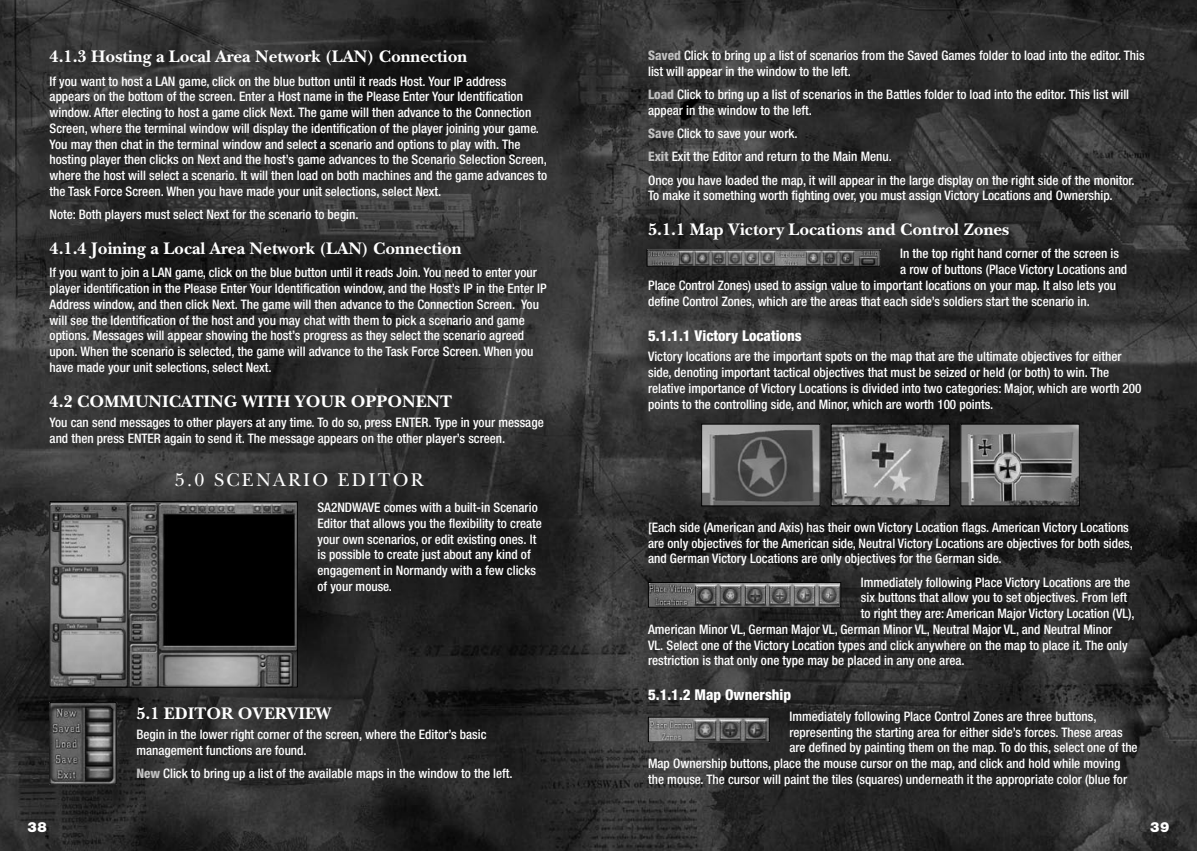
<style>
.page{position:relative;width:1197px;height:851px;background:#fff}
.page>*{position:absolute;margin:0;border:0;box-sizing:border-box;transform-origin:0 0}
.t1{font:19.25px "New Baskerville";letter-spacing:.12em;color:#fff}
.t2{font:700 17.5px "New Baskerville";color:#fff}
.t3{font:800 condensed 14.88px "Helvetica Neue";color:#fff}
.t4{font:900 14px "Helvetica Neue";color:#fff}
.t5{font:500 condensed 13.12px/15.8px "Helvetica Neue";color:#fff}
.s1{font-weight:800;color:#c0c0c0}
</style>
<div class="page">
<img style="left:0;top:0;width:1197px;height:850px">
<img style="left:52px;top:503px;width:244px;height:182px">
<div style="left:50px;top:501px;width:248px;height:186px;border:1px solid #000"></div>
<img style="left:52px;top:704px;width:62px;height:78px">
<div style="left:50px;top:702px;width:66px;height:82px;border:1px solid #000"></div>
<img style="left:649px;top:252px;width:229px;height:12px">
<img style="left:703px;top:426px;width:115px;height:78px">
<div style="left:701px;top:424px;width:119px;height:82px;border:1px solid #000"></div>
<img style="left:833px;top:426px;width:115px;height:78px">
<div style="left:831px;top:424px;width:119px;height:82px;border:1px solid #000"></div>
<img style="left:963px;top:426px;width:115px;height:78px">
<div style="left:961px;top:424px;width:119px;height:82px;border:1px solid #000"></div>
<img style="left:650px;top:584px;width:189px;height:21px">
<div style="left:648px;top:582px;width:193px;height:25px;border:1px solid #000"></div>
<img style="left:650px;top:719px;width:118px;height:21px">
<div style="left:648px;top:717px;width:122px;height:25px;border:1px solid #000"></div>
<h2 class="t2" style="left:50px;top:46px;width:419px">4.1.3 Hosting a Local Area Network (LAN) Connection</h2>
<p class="t5" style="left:50px;top:73px;width:499px">If you want to host a LAN game, click on the blue button until it reads Host. Your IP address appears on the bottom of the screen. Enter a Host name in the Please Enter Your Identification window. After electing to host a game click Next. The game will then advance to the Connection Screen, where the terminal window will display the identification of the player joining your game.<br>You may then chat in the terminal window and select a scenario and options to play with. The hosting player then clicks on Next and the host’s game advances to the Scenario Selection Screen, where the host will select a scenario. It will then load on both machines and the game advances to the Task Force Screen. When you have made your unit selections, select Next.</p>
<p class="t5" style="left:50px;top:206px;width:311px">Note: Both players must select Next for the scenario to begin.</p>
<h2 class="t2" style="left:50px;top:238px;width:414px">4.1.4 Joining a Local Area Network (LAN) Connection</h2>
<p class="t5" style="left:50px;top:264px;width:499px">If you want to join a LAN game, click on the blue button until it reads Join. You need to enter your player identification in the Please Enter Your Identification window, and the Host’s IP in the Enter IP Address window, and then click Next. The game will then advance to the Connection Screen. You will see the Identification of the host and you may chat with them to pick a scenario and game options. Messages will appear showing the host’s progress as they select the scenario agreed upon. When the scenario is selected, the game will advance to the Task Force Screen. When you have made your unit selections, select Next.</p>
<h2 class="t2" style="left:50px;top:391px;width:404px">4.2 COMMUNICATING WITH YOUR OPPONENT</h2>
<p class="t5" style="left:50px;top:414px;width:496px">You can send messages to other players at any time. To do so, press ENTER. Type in your message and then press ENTER again to send it. The message appears on the other player’s screen.</p>
<h1 class="t1" style="left:175px;top:469px;width:250px">5.0 SCENARIO EDITOR</h1>
<p class="t5" style="left:317px;top:499px;width:226px">SA2NDWAVE comes with a built-in Scenario Editor that allows you the flexibility to create your own scenarios, or edit existing ones. It is possible to create just about any kind of engagement in Normandy with a few clicks of your mouse.</p>
<h2 class="t2" style="left:136px;top:702px;width:197px">5.1 EDITOR OVERVIEW</h2>
<p class="t5" style="left:136px;top:726px;width:352px">Begin in the lower right corner of the screen, where the Editor’s basic management functions are found.</p>
<p class="t5" style="left:136px;top:765px;width:378px"><span class="s1">New</span> Click to bring up a list of the available maps in the window to the left.</p>
<p class="t5" style="left:648px;top:48px;width:498px"><span class="s1">Saved</span> Click to bring up a list of scenarios from the Saved Games folder to load into the editor. This list will appear in the window to the left.</p>
<p class="t5" style="left:648px;top:86px;width:483px"><span class="s1">Load</span> Click to bring up a list of scenarios in the Battles folder to load into the editor. This list will appear in the window to the left.</p>
<p class="t5" style="left:648px;top:122px;width:488px;line-height:23.3px"><span class="s1">Save</span> Click to save your work.<br><span class="s1">Exit</span> Exit the Editor and return to the Main Menu.<br>Once you have loaded the map, it will appear in the large display on the right side of the monitor.</p>
<p class="t5" style="left:648px;top:188px;width:466px">To make it something worth fighting over, you must assign Victory Locations and Ownership.</p>
<h2 class="t2" style="left:648px;top:219px;width:363px">5.1.1 Map Victory Locations and Control Zones</h2>
<p class="t5" style="left:900px;top:246px;width:220px">In the top right hand corner of the screen is</p>
<p class="t5" style="left:900px;top:261px;width:229px">a row of buttons (Place Victory Locations and</p>
<p class="t5" style="left:648px;top:277px;width:469px">Place Control Zones) used to assign value to important locations on your map. It also lets you</p>
<p class="t5" style="left:648px;top:293px;width:443px">define Control Zones, which are the areas that each side’s soldiers start the scenario in.</p>
<p class="t3" style="left:648px;top:326px;width:155px">5.1.1.1 Victory Locations</p>
<p class="t5" style="left:648px;top:348px;width:495px">Victory locations are the important spots on the map that are the ultimate objectives for either side, denoting important tactical objectives that must be seized or held (or both) to win. The relative importance of Victory Locations is divided into two categories: Major, which are worth 200 points to the controlling side, and Minor, which are worth 100 points.</p>
<p class="t5" style="left:648px;top:519px;width:486px">[Each side (American and Axis) has their own Victory Location flags. American Victory Locations are only objectives for the American side, Neutral Victory Locations are objectives for both sides, and German Victory Locations are only objectives for the German side.</p>
<p class="t5" style="left:861px;top:574px;width:271px">Immediately following Place Victory Locations are the</p>
<p class="t5" style="left:861px;top:589px;width:268px">six buttons that allow you to set objectives. From left</p>
<p class="t5" style="left:861px;top:605px;width:275px">to right they are: American Major Victory Location (VL),</p>
<p class="t5" style="left:648px;top:621px;width:466px">American Minor VL, German Major VL, German Minor VL, Neutral Major VL, and Neutral Minor</p>
<p class="t5" style="left:648px;top:637px;width:481px">VL. Select one of the Victory Location types and click anywhere on the map to place it. The only</p>
<p class="t5" style="left:648px;top:652px;width:318px">restriction is that only one type may be placed in any one area.</p>
<p class="t3" style="left:648px;top:685px;width:145px">5.1.1.2 Map Ownership</p>
<p class="t5" style="left:789px;top:708px;width:309px">Immediately following Place Control Zones are three buttons,</p>
<p class="t5" style="left:789px;top:724px;width:335px">representing the starting area for either side’s forces. These areas</p>
<p class="t5" style="left:789px;top:739px;width:350px">are defined by painting them on the map. To do this, select one of the</p>
<p class="t5" style="left:648px;top:755px;width:474px">Map Ownership buttons, place the mouse cursor on the map, and click and hold while moving</p>
<p class="t5" style="left:648px;top:771px;width:481px">the mouse. The cursor will paint the tiles (squares) underneath it the appropriate color (blue for</p>
<p class="t4" style="left:28px;top:818px;width:21px">38</p>
<p class="t4" style="left:1150px;top:818px;width:21px">39</p>
</div>
